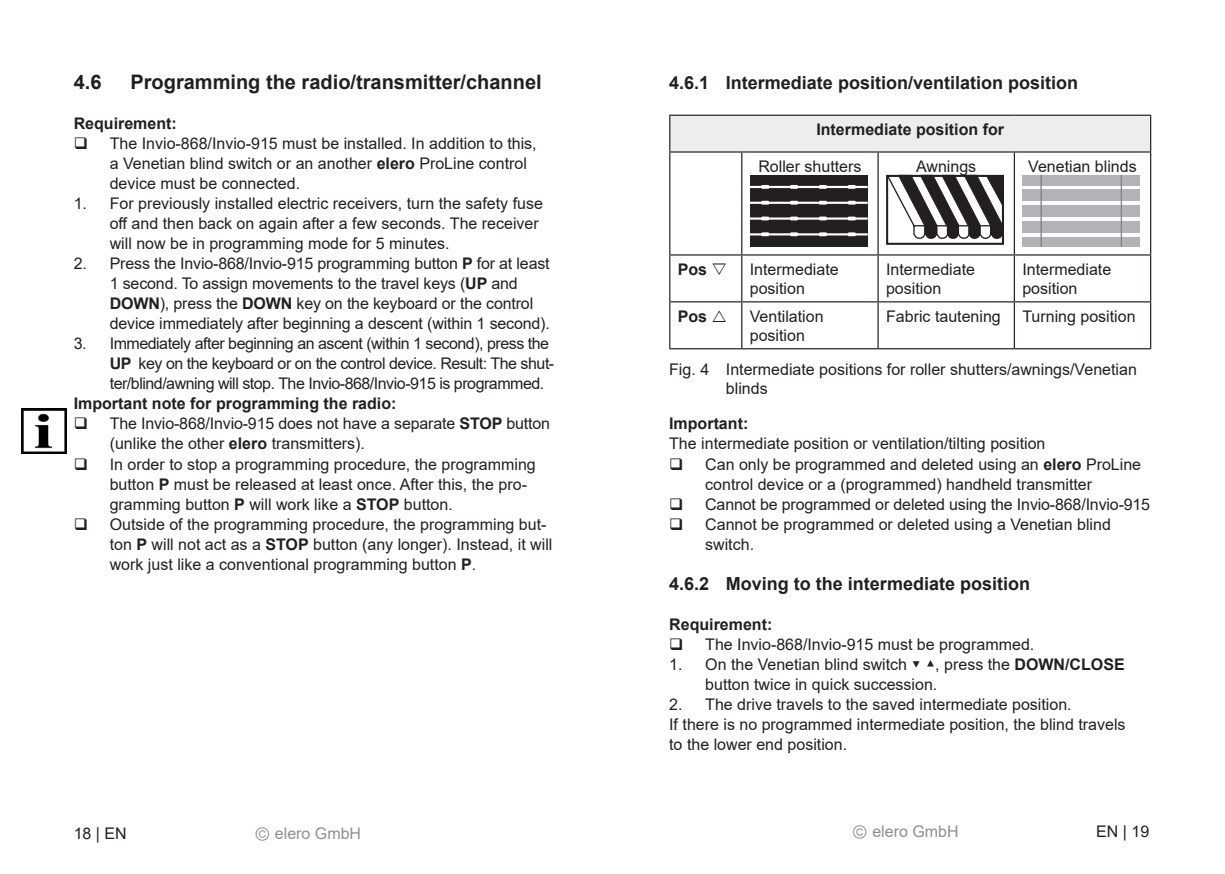
<style>
.page{position:relative;width:1225px;height:874px;background:#fff}
.page>*{position:absolute;margin:0;border:0;box-sizing:border-box;transform-origin:0 0}
.t1{font:700 20px "Arial";color:#231f20}
.t2{font:700 18px "Arial";color:#231f20}
.t3{font:16px/20px "Arial";color:#231f20}
.t4{font:16px/20px "Arial";letter-spacing:-.03em;color:#231f20}
.t5{font:700 16px "Arial";color:#231f20}
.t6{font:16px "Arial";color:#90908f}
.t7{font:16px "Arial";color:#8f8f8f}
.s1{font-weight:700}
.s2{font-family:"Arial Unicode MS"}
</style>
<div class="page">
<img style="left:22px;top:408px;width:45px;height:45px">
<div style="left:670px;top:115px;width:480px;height:37px;background:#ededee"></div>
<hr style="left:669px;top:115px;width:73px;height:1px;background:#231f20">
<hr style="left:669px;top:116px;width:1px;height:35px;background:#231f20">
<hr style="left:742px;top:115px;width:136px;height:1px;background:#231f20">
<hr style="left:878px;top:115px;width:136px;height:1px;background:#231f20">
<hr style="left:1014px;top:115px;width:137px;height:1px;background:#231f20">
<hr style="left:1150px;top:116px;width:1px;height:35px;background:#231f20">
<hr style="left:669px;top:151px;width:73px;height:1px;background:#231f20">
<hr style="left:742px;top:151px;width:136px;height:1px;background:#231f20">
<hr style="left:878px;top:151px;width:136px;height:1px;background:#231f20">
<hr style="left:1014px;top:151px;width:137px;height:1px;background:#231f20">
<hr style="left:669px;top:152px;width:1px;height:102px;background:#231f20">
<hr style="left:741px;top:152px;width:1px;height:102px;background:#231f20">
<hr style="left:877px;top:152px;width:1px;height:102px;background:#231f20">
<hr style="left:1013px;top:152px;width:2px;height:102px;background:#231f20">
<hr style="left:1150px;top:152px;width:1px;height:102px;background:#231f20">
<hr style="left:669px;top:254px;width:73px;height:1px;background:#231f20">
<hr style="left:669px;top:255px;width:1px;height:46px;background:#231f20">
<hr style="left:742px;top:254px;width:136px;height:1px;background:#231f20">
<hr style="left:741px;top:255px;width:1px;height:46px;background:#231f20">
<hr style="left:878px;top:254px;width:136px;height:1px;background:#231f20">
<hr style="left:877px;top:255px;width:1px;height:46px;background:#231f20">
<hr style="left:1014px;top:254px;width:137px;height:1px;background:#231f20">
<hr style="left:1013px;top:255px;width:2px;height:46px;background:#231f20">
<hr style="left:1150px;top:255px;width:1px;height:46px;background:#231f20">
<hr style="left:669px;top:301px;width:73px;height:1px;background:#231f20">
<hr style="left:669px;top:302px;width:1px;height:46px;background:#231f20">
<hr style="left:669px;top:348px;width:73px;height:1px;background:#231f20">
<hr style="left:742px;top:301px;width:136px;height:1px;background:#231f20">
<hr style="left:741px;top:302px;width:1px;height:46px;background:#231f20">
<hr style="left:742px;top:348px;width:136px;height:1px;background:#231f20">
<hr style="left:878px;top:301px;width:136px;height:1px;background:#231f20">
<hr style="left:877px;top:302px;width:1px;height:46px;background:#231f20">
<hr style="left:878px;top:348px;width:136px;height:1px;background:#231f20">
<hr style="left:1014px;top:301px;width:137px;height:1px;background:#231f20">
<hr style="left:1013px;top:302px;width:2px;height:46px;background:#231f20">
<hr style="left:1150px;top:302px;width:1px;height:46px;background:#231f20">
<hr style="left:1014px;top:348px;width:137px;height:1px;background:#231f20">
<div style="left:750px;top:175px;width:117px;height:71px;background:#231f20"></div>
<hr style="left:750px;top:186px;width:117px;height:2px;background:#fff">
<hr style="left:750px;top:201px;width:117px;height:3px;background:#fff">
<hr style="left:750px;top:217px;width:117px;height:2px;background:#fff">
<hr style="left:750px;top:233px;width:117px;height:2px;background:#fff">
<svg style="left:790px;top:185px;width:8px;height:4px"></svg>
<svg style="left:819px;top:185px;width:8px;height:4px"></svg>
<svg style="left:847px;top:185px;width:9px;height:4px"></svg>
<svg style="left:761px;top:185px;width:8px;height:4px"></svg>
<svg style="left:790px;top:216px;width:8px;height:4px"></svg>
<svg style="left:819px;top:216px;width:8px;height:4px"></svg>
<svg style="left:847px;top:216px;width:9px;height:4px"></svg>
<svg style="left:761px;top:216px;width:8px;height:4px"></svg>
<svg style="left:790px;top:232px;width:8px;height:4px"></svg>
<svg style="left:819px;top:232px;width:8px;height:4px"></svg>
<svg style="left:847px;top:232px;width:9px;height:4px"></svg>
<svg style="left:761px;top:232px;width:8px;height:4px"></svg>
<div style="left:886px;top:175px;width:117px;height:69px;border:2px solid #231f20"></div>
<svg style="left:886px;top:175px;width:117px;height:65px"></svg>
<div style="left:1022px;top:175px;width:118px;height:10px;background:#b2b3b7"></div>
<div style="left:1022px;top:189px;width:118px;height:11px;background:#b2b3b7"></div>
<div style="left:1022px;top:205px;width:118px;height:11px;background:#b2b3b7"></div>
<div style="left:1022px;top:221px;width:118px;height:12px;background:#b2b3b7"></div>
<div style="left:1022px;top:237px;width:118px;height:9px;background:#b2b3b7"></div>
<hr style="left:1040px;top:175px;width:1px;height:71px;background:#808285">
<hr style="left:1120px;top:175px;width:2px;height:71px;background:#808285">
<p class="t1" style="left:74px;top:68px;width:29px">4.6</p>
<p class="t1" style="left:130px;top:68px;width:413px">Programming the radio/transmitter/channel</p>
<p class="t5" style="left:74px;top:112px;width:105px">Requirement:</p>
<p class="t3" style="left:110px;top:133px;width:428px">The Invio-868/Invio-915 must be installed. In addition to this, a Venetian blind switch or an another <span class="s1">elero</span> ProLine control device must be connected.</p>
<p class="t3" style="left:110px;top:193px;width:435px;text-indent:-36px">1. For previously installed electric receivers, turn the safety fuse off and then back on again after a few seconds. The receiver will now be in programming mode for 5 minutes.</p>
<p class="t3" style="left:110px;top:253px;width:442px;text-indent:-36px">2. Press the Invio-868/Invio-915 programming button <span class="s1">P</span> for at least 1 second. To assign movements to the travel keys (<span class="s1">UP</span> and <span class="s1">DOWN</span>), press the <span class="s1">DOWN</span> key on the keyboard or the control device immediately after beginning a descent (within 1 second).</p>
<p class="t4" style="left:110px;top:333px;width:446px;text-indent:-36px">3. Immediately after beginning an ascent (within 1 second), press the<br><span class="s1">UP</span> key on the keyboard or on the control device. Result: The shut&shy;ter/blind/awning will stop. The Invio-868/Invio-915 is programmed.</p>
<p class="t3" style="left:110px;top:393px;width:444px;text-indent:-36px"><span class="s1">Important note for programming the radio:<br></span>The Invio-868/Invio-915 does not have a separate <span class="s1">STOP</span> button (unlike the other <span class="s1">elero</span> transmitters).<br>In order to stop a programming procedure, the programming button <span class="s1">P</span> must be released at least once. After this, the pro&shy;gramming button <span class="s1">P</span> will work like a <span class="s1">STOP</span> button.<br>Outside of the programming procedure, the programming but&shy;ton <span class="s1">P</span> will not act as a <span class="s1">STOP</span> button (any longer). Instead, it will work just like a conventional programming button <span class="s1">P</span>.</p>
<p class="t2" style="left:669px;top:70px;width:410px">4.6.1 Intermediate position/ventilation position</p>
<p class="t5" style="left:816px;top:118px;width:189px">Intermediate position for</p>
<p class="t3" style="left:758px;top:156px;width:105px">Roller shutters</p>
<p class="t3" style="left:916px;top:156px;width:62px">Awnings</p>
<p class="t3" style="left:1028px;top:156px;width:110px">Venetian blinds</p>
<p class="t5" style="left:678px;top:258px;width:51px">Pos ▲</p>
<p class="t3" style="left:750px;top:259px;width:90px;line-height:19.2px">Intermediate position</p>
<p class="t3" style="left:886px;top:259px;width:90px;line-height:19.2px">Intermediate position</p>
<p class="t3" style="left:1022px;top:259px;width:90px;line-height:19.2px">Intermediate position</p>
<p class="t5" style="left:678px;top:305px;width:31px">Pos</p>
<p class="t3" style="left:750px;top:306px;width:75px;line-height:19.2px">Ventilation position</p>
<p class="t3" style="left:886px;top:305px;width:116px">Fabric tautening</p>
<p class="t3" style="left:1022px;top:305px;width:115px">Turning position</p>
<p class="t3" style="left:726px;top:359px;width:412px;line-height:19.2px;text-indent:-57px">Fig. 4 Intermediate positions for roller shutters/awnings/Venetian blinds</p>
<p class="t5" style="left:669px;top:412px;width:81px">Important:</p>
<p class="t3" style="left:705px;top:433px;width:446px;text-indent:-36px">The intermediate position or ventilation/tilting position<br>Can only be programmed and deleted using an <span class="s1">elero</span> ProLine control device or a (programmed) handheld transmitter<br>Cannot be programmed or deleted using the Invio-868/Invio-915<br>Cannot be programmed or deleted using a Venetian blind switch.</p>
<p class="t2" style="left:669px;top:570px;width:362px">4.6.2 Moving to the intermediate position</p>
<p class="t5" style="left:669px;top:612px;width:105px">Requirement:</p>
<p class="t3" style="left:705px;top:633px;width:331px">The Invio-868/Invio-915 must be programmed.</p>
<p class="t3" style="left:705px;top:653px;width:421px;text-indent:-36px">1. On the Venetian blind switch <span class="s2">▼ ▲</span>, press the <span class="s1">DOWN/CLOSE </span>button twice in quick succession.</p>
<p class="t3" style="left:669px;top:693px;width:458px">2. The drive travels to the saved intermediate position.<br>If there is no programmed intermediate position, the blind travels to the lower end position.</p>
<p class="t3" style="left:74px;top:823px;width:55px">18 | EN</p>
<p class="t6" style="left:254px;top:822px;width:108px"><span class="s2">Ⓒ</span> elero GmbH</p>
<p class="t7" style="left:852px;top:820px;width:108px"><span class="s2">Ⓒ</span> elero GmbH</p>
<p class="t3" style="left:1096px;top:821px;width:55px">EN | 19</p>
</div>
